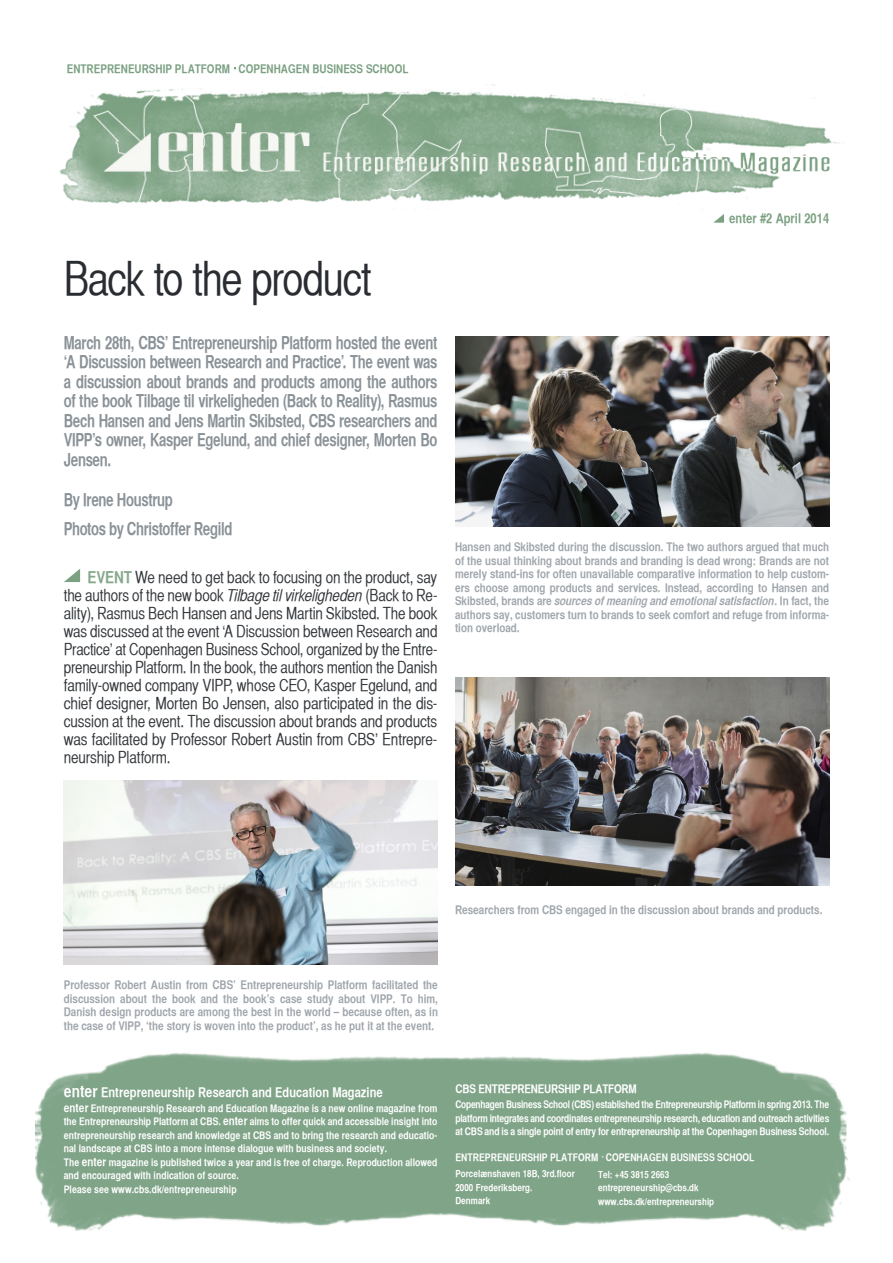
<style>
.page{position:relative;width:893px;height:1263px;background:#fff}
.page>*{position:absolute;margin:0;border:0;box-sizing:border-box;transform-origin:0 0}
.t1{font:46.5px "Helvetica CY Plain";letter-spacing:-.03em;color:#292c31}
.t2{font:18px/19.5px "Helvetica CY Bold";letter-spacing:-.02em;color:#8a9297;text-align:justify;scale:.89 1}
.t3{font:16.5px/18px "Helvetica CY Plain";letter-spacing:-.01em;color:#313539;text-align:justify}
.t4{font:13.5px "Helvetica CY Bold";letter-spacing:.005em;color:#fff}
.t5{font:13.5px "Helvetica CY Bold";letter-spacing:.005em;color:#7ba082}
.t6{font:12px/13.5px "Helvetica CY Bold";color:#a0a6ac;text-align:justify}
.t7{font:12px "Helvetica CY Bold";letter-spacing:.005em;color:#7ba082}
.t8{font:12px "Helvetica CY Bold";letter-spacing:-.01em;color:#fff}
.t9{font:10.5px/13.5px "Helvetica CY Bold";letter-spacing:.005em;color:#fff}
.t10{font:9.75px/13.5px "Helvetica CY Bold";letter-spacing:.005em;color:#fff}
.s1{font-family:"Helvetica CY Bold";color:#86a88c}
.s2{font-family:"Helvetica CY Oblique"}
.s3{font-style:italic}
.s4{font-size:16.5px}
.s5{font-size:12px}
.s6{font-family:"Helvetica Neue";font-weight:700;font-stretch:condensed}
</style>
<div class="page">
<img style="left:59px;top:84px;width:781px;height:120px">
<svg style="left:713px;top:214px;width:11px;height:9px"></svg>
<svg style="left:64px;top:569px;width:16px;height:13px"></svg>
<img style="left:64px;top:781px;width:374px;height:183px">
<img style="left:456px;top:336px;width:373px;height:190px">
<img style="left:455px;top:677px;width:374px;height:209px">
<img style="left:35px;top:1053px;width:815px;height:178px">
<p class="t7" style="left:67px;top:61px;width:343px">ENTREPRENEURSHIP PLATFORM COPENHAGEN BUSINESS SCHOOL</p>
<h1 class="t1" style="left:64px;top:252px;width:309px">Back to the product</h1>
<p class="t2" style="left:64px;top:332px;width:421px">March 28th, CBS’ Entrepreneurship Platform hosted the event ‘A Discussion between Research and Practice’. The event was a discussion about brands and products among the authors of the book Tilbage til virkeligheden (Back to Reality), Rasmus Bech Hansen and Jens Martin Skibsted, CBS researchers and VIPP’s owner, Kasper Egelund, and chief designer, Morten Bo Jensen.</p>
<h2 class="t2" style="left:64px;top:485px;width:191px;line-height:28.5px">By Irene Houstrup<br>Photos by Christoffer Regild</h2>
<p class="t3" style="left:64px;top:568px;width:375px;text-indent:24px"><span class="s1">EVENT</span> We need to get back to focusing on the product, say the authors of the new book <span class="s2">Tilbage til virkeligheden</span> (Back to Re&shy;ality), Rasmus Bech Hansen and Jens Martin Skibsted. The book was discussed at the event ‘A Discussion between Research and Practice’ at Copenhagen Business School, organized by the Entre&shy;preneurship Platform. In the book, the authors mention the Danish family-owned company VIPP, whose CEO, Kasper Egelund, and chief designer, Morten Bo Jensen, also participated in the dis&shy;cussion at the event. The discussion about brands and products was facilitated by Professor Robert Austin from CBS’ Entrepre&shy;neurship Platform.</p>
<p class="t5" style="left:729px;top:210px;width:102px">enter #2 April 2014</p>
<p class="t6" style="left:455px;top:540px;width:376px">Hansen and Skibsted during the discussion. The two authors argued that much of the usual thinking about brands and branding is dead wrong: Brands are not merely stand-ins for often unavailable comparative information to help custom&shy;ers choose among products and services. Instead, according to Hansen and Skibsted, brands are <span class="s3">sources of meaning and emotional satisfaction</span>. In fact, the authors say, customers turn to brands to seek comfort and refuge from informa&shy;tion overload.</p>
<p class="t6" style="left:455px;top:902px;width:369px">Researchers from CBS engaged in the discussion about brands and products.</p>
<p class="t6" style="left:64px;top:978px;width:376px">Professor Robert Austin from CBS’ Entrepreneurship Platform facilitated the discussion about the book and the book’s case study about VIPP. To him, Danish design products are among the best in the world – because often, as in the case of VIPP, ‘the story is woven into the product’, as he put it at the event.</p>
<p class="t4" style="left:64px;top:1083px;width:321px"><span class="s4">enter</span> Entrepreneurship Research and Education Magazine</p>
<p class="t9" style="left:64px;top:1101px;width:375px"><span class="s5">enter</span> Entrepreneurship Research and Education Magazine is a new online magazine from the Entrepreneurship Platform at CBS. <span class="s5">enter</span> aims to offer quick and accessible insight into entrepreneurship research and knowledge at CBS and to bring the research and educatio&shy;nal landscape at CBS into a more intense dialogue with business and society.<br>The <span class="s5">enter</span> magazine is published twice a year and is free of charge. Reproduction allowed and encouraged with indication of source.<br>Please see www.cbs.dk/entrepreneurship</p>
<p class="t8" style="left:455px;top:1082px;width:183px">CBS ENTREPRENEURSHIP PLATFORM</p>
<p class="t9" style="left:455px;top:1098px;width:375px;text-align:justify">Copenhagen Business School (CBS) established the Entrepreneurship Platform in spring 2013. The platform integrates and coordinates entrepreneurship research, education and outreach activities at CBS and is a single point of entry for entrepreneurship at the Copenhagen Business School.</p>
<p class="t9" style="left:455px;top:1150px;width:300px">ENTREPRENEURSHIP PLATFORM COPENHAGEN BUSINESS SCHOOL</p>
<p class="t10" style="left:455px;top:1167px;width:121px">Porcel<span class="s6">æ</span>nshaven 18B, 3rd.floor<br>2000 Frederiksberg.<br>Denmark</p>
<p class="t10" style="left:598px;top:1167px;width:118px">Tel: +45 3815 2663 entrepreneurship@cbs.dk www.cbs.dk/entrepreneurship</p>
</div>
